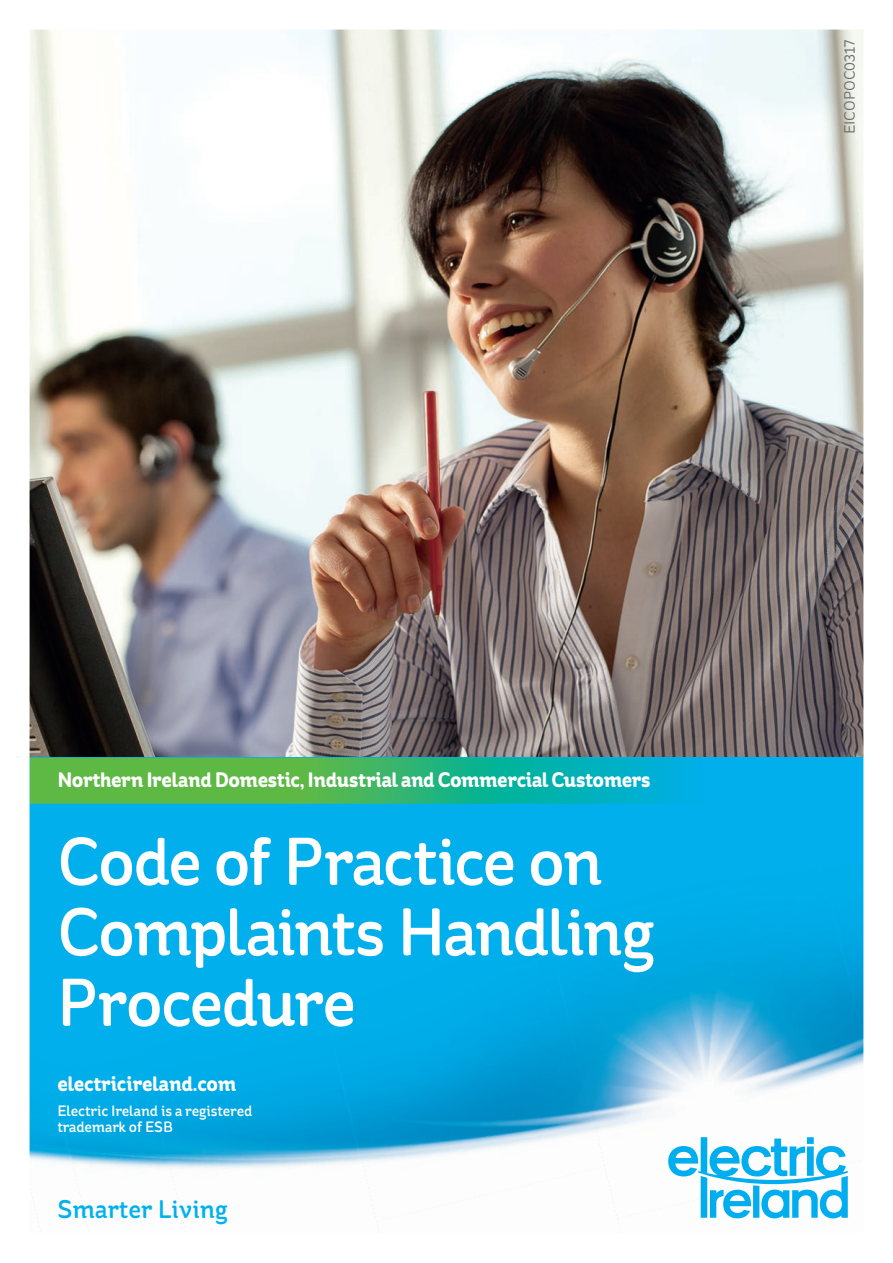
<style>
.page{position:relative;width:893px;height:1263px;background:#fff}
.page>*{position:absolute;margin:0;border:0;box-sizing:border-box;transform-origin:0 0}
.t1{font:500 67.5px/70.5px "St Ryde";letter-spacing:-.035em;color:#fff}
.t2{font:500 25.5px "St Ryde";color:#00b1ee}
.t3{font:700 21px "St Ryde";letter-spacing:-.015em;color:#fff}
.t4{font:500 15px/16.5px "St Ryde";letter-spacing:-.01em;color:#fff}
.t5{font:15px "St Ryde";color:#6c6d70}
</style>
<div class="page">
<img style="left:29px;top:29px;width:835px;height:1204px">
<p class="t5" style="left:841px;top:134px;width:96px;rotate:-90deg">EICOPOC0317</p>
<p class="t3" style="left:57px;top:767px;width:595px">Northern Ireland Domestic, Industrial and Commercial Customers</p>
<h1 class="t1" style="left:57px;top:828px;width:601px">Code of Practice on<br>Complaints Handling<br>Procedure</h1>
<p class="t3" style="left:57px;top:1071px;width:181px">electricireland.com</p>
<p class="t4" style="left:57px;top:1102px;width:197px">Electric Ireland is a registered trademark of ESB</p>
<p class="t2" style="left:57px;top:1194px;width:172px">Smarter Living</p>
</div>
